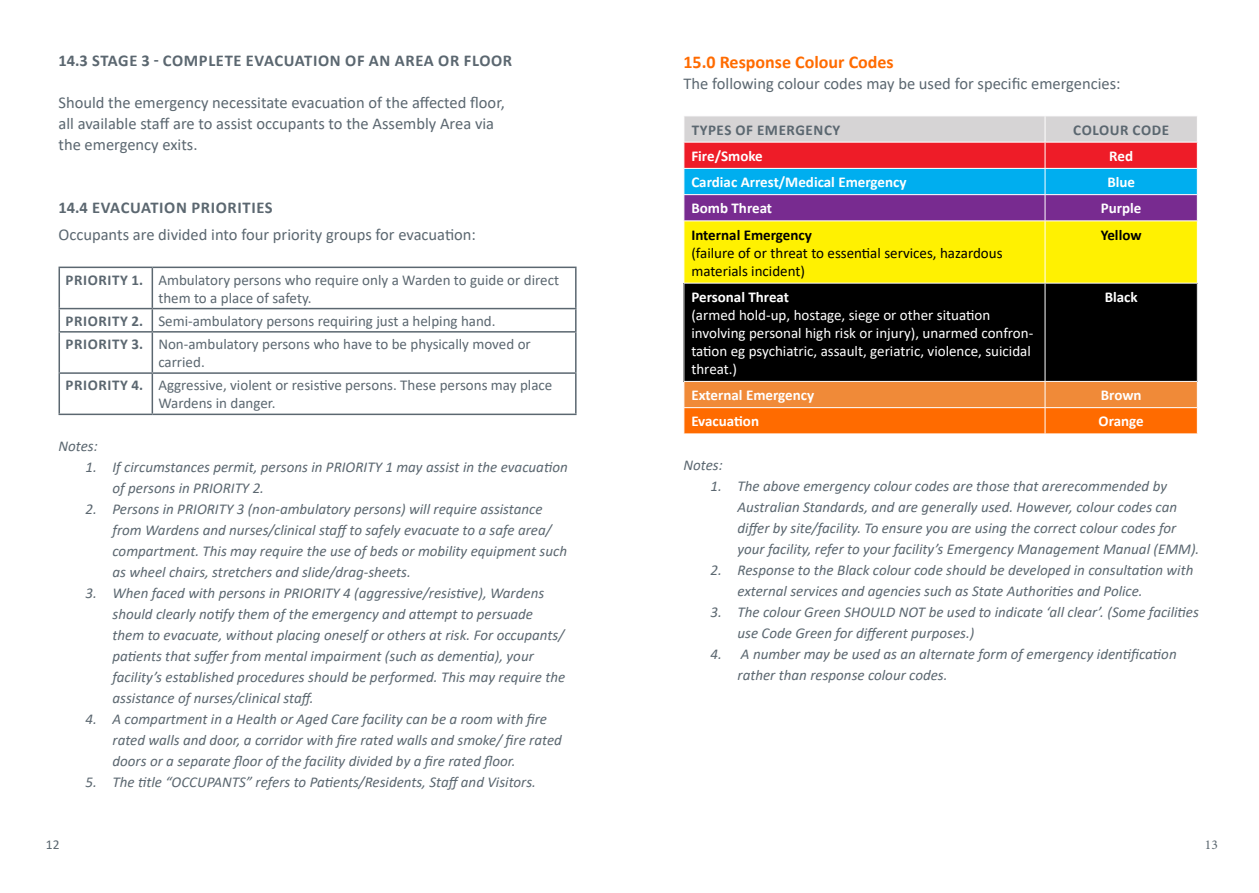
<style>
.page{position:relative;width:1259px;height:893px;background:#fff}
.page>*{position:absolute;margin:0;border:0;box-sizing:border-box;transform-origin:0 0}
.t1{font:700 18px "Calibri";color:#ff6b00}
.t2{font:16.5px "Calibri";color:#5b6770}
.t3{font:700 16.5px "Calibri";letter-spacing:.04em;color:#5b6770}
.t4{font:italic 15px/21px "Calibri";color:#5b6770}
.t5{font:15px/18px "Calibri";color:#5b6770}
.t6{font:15px/18px "Calibri";color:#fff}
.t7{font:700 15px "Calibri";color:#fff}
.t8{font:700 15px "Calibri";letter-spacing:.04em;color:#5b6770}
.t9{font:15px/18px "Calibri";color:#000}
.t10{font:700 15px "Calibri";color:#000}
.t11{font:13.5px "Calibri";color:#5b6770}
.t12{font:13.5px "Minion Pro";color:#5b6770}
</style>
<div class="page">
<hr style="left:58px;top:267px;width:94px;height:1px;background:#5b6770">
<hr style="left:58px;top:268px;width:2px;height:40px;background:#5b6770">
<hr style="left:152px;top:267px;width:424px;height:1px;background:#5b6770">
<hr style="left:152px;top:268px;width:1px;height:40px;background:#5b6770">
<hr style="left:575px;top:268px;width:1px;height:40px;background:#5b6770">
<hr style="left:58px;top:308px;width:94px;height:1px;background:#5b6770">
<hr style="left:58px;top:309px;width:2px;height:22px;background:#5b6770">
<hr style="left:152px;top:308px;width:424px;height:1px;background:#5b6770">
<svg style="left:152px;top:309px;width:1px;height:22px"></svg>
<svg style="left:575px;top:309px;width:1px;height:22px"></svg>
<hr style="left:58px;top:331px;width:94px;height:2px;background:#5b6770">
<hr style="left:58px;top:333px;width:2px;height:39px;background:#5b6770">
<hr style="left:152px;top:331px;width:424px;height:2px;background:#5b6770">
<hr style="left:152px;top:333px;width:1px;height:39px;background:#5b6770">
<hr style="left:575px;top:333px;width:1px;height:39px;background:#5b6770">
<hr style="left:58px;top:372px;width:94px;height:2px;background:#5b6770">
<hr style="left:58px;top:374px;width:2px;height:40px;background:#5b6770">
<hr style="left:152px;top:372px;width:424px;height:2px;background:#5b6770">
<hr style="left:152px;top:374px;width:1px;height:40px;background:#5b6770">
<hr style="left:575px;top:374px;width:1px;height:40px;background:#5b6770">
<hr style="left:58px;top:414px;width:94px;height:1px;background:#5b6770">
<hr style="left:152px;top:414px;width:424px;height:1px;background:#5b6770">
<div style="left:684px;top:283px;width:361px;height:98px;background:#000"></div>
<div style="left:1045px;top:283px;width:152px;height:98px;background:#000"></div>
<svg style="left:683px;top:116px;width:515px;height:167px;background:#bba468"></svg>
<hr style="left:683px;top:221px;width:362px;height:1px;background:#fff">
<hr style="left:683px;top:221px;width:1px;height:62px;background:#fff">
<hr style="left:1045px;top:221px;width:152px;height:1px;background:#fff">
<hr style="left:1044px;top:221px;width:1px;height:62px;background:#fff">
<hr style="left:1197px;top:221px;width:1px;height:62px;background:#fff">
<hr style="left:683px;top:283px;width:362px;height:1px;background:#fff">
<hr style="left:1045px;top:283px;width:152px;height:1px;background:#fff">
<hr style="left:1044px;top:284px;width:1px;height:97px;background:#fff">
<svg style="left:683px;top:381px;width:515px;height:53px;background:#f78128"></svg>
<p class="t3" style="left:58px;top:48px;width:455px">14.3 STAGE 3 - COMPLETE EVACUATION OF AN AREA OR FLOOR</p>
<p class="t2" style="left:58px;top:91px;width:448px">Should the emergency necessitate evacuation of the affected floor,</p>
<p class="t2" style="left:58px;top:112px;width:437px">all available staff are to assist occupants to the Assembly Area via</p>
<p class="t2" style="left:58px;top:133px;width:140px">the emergency exits.</p>
<p class="t3" style="left:58px;top:195px;width:216px">14.4 EVACUATION PRIORITIES</p>
<p class="t2" style="left:58px;top:223px;width:419px">Occupants are divided into four priority groups for evacuation:</p>
<p class="t8" style="left:66px;top:269px;width:79px">PRIORITY 1.</p>
<p class="t5" style="left:158px;top:270px;width:402px">Ambulatory persons who require only a Warden to guide or direct them to a place of safety.</p>
<p class="t8" style="left:66px;top:310px;width:79px">PRIORITY 2.</p>
<p class="t5" style="left:158px;top:311px;width:339px">Semi-ambulatory persons requiring just a helping hand.</p>
<p class="t8" style="left:66px;top:333px;width:79px">PRIORITY 3.</p>
<p class="t5" style="left:158px;top:335px;width:374px">Non-ambulatory persons who have to be physically moved or carried.</p>
<p class="t8" style="left:66px;top:375px;width:79px">PRIORITY 4.</p>
<p class="t5" style="left:158px;top:376px;width:395px">Aggressive, violent or resistive persons. These persons may place<br>Wardens in danger.</p>
<p class="t4" style="left:58px;top:435px;width:41px">Notes:</p>
<p class="t4" style="left:112px;top:456px;width:457px;text-indent:-27px">1. If circumstances permit, persons in PRIORITY 1 may assist in the evacuation of persons in PRIORITY 2.</p>
<p class="t4" style="left:112px;top:498px;width:456px;text-indent:-27px">2. Persons in PRIORITY 3 (non-ambulatory persons) will require assistance from Wardens and nurses/clinical staff to safely evacuate to a safe area/ compartment. This may require the use of beds or mobility equipment such as wheel chairs, stretchers and slide/drag-sheets.</p>
<p class="t4" style="left:112px;top:582px;width:454px;text-indent:-27px">3. When faced with persons in PRIORITY 4 (aggressive/resistive), Wardens should clearly notify them of the emergency and attempt to persuade them to evacuate, without placing oneself or others at risk. For occupants/ patients that suffer from mental impairment (such as dementia), your facility’s established procedures should be performed. This may require the assistance of nurses/clinical staff.</p>
<p class="t4" style="left:112px;top:708px;width:451px;text-indent:-27px">4. A compartment in a Health or Aged Care facility can be a room with fire rated walls and door, a corridor with fire rated walls and smoke/ fire rated doors or a separate floor of the facility divided by a fire rated floor.</p>
<p class="t4" style="left:86px;top:771px;width:452px">5. The title “OCCUPANTS” refers to Patients/Residents, Staff and Visitors.</p>
<p class="t1" style="left:683px;top:49px;width:212px">15.0 Response Colour Codes</p>
<p class="t2" style="left:683px;top:72px;width:438px">The following colour codes may be used for specific emergencies:</p>
<p class="t8" style="left:691px;top:119px;width:150px">TYPES OF EMERGENCY</p>
<p class="t8" style="left:1073px;top:119px;width:97px">COLOUR CODE</p>
<p class="t7" style="left:691px;top:145px;width:73px">Fire/Smoke</p>
<p class="t7" style="left:1109px;top:145px;width:25px">Red</p>
<p class="t7" style="left:691px;top:172px;width:217px">Cardiac Arrest/Medical Emergency</p>
<p class="t7" style="left:1107px;top:172px;width:29px">Blue</p>
<p class="t7" style="left:691px;top:198px;width:82px">Bomb Threat</p>
<p class="t7" style="left:1101px;top:198px;width:42px">Purple</p>
<p class="t10" style="left:691px;top:224px;width:122px">Internal Emergency</p>
<p class="t9" style="left:691px;top:243px;width:313px">(failure of or threat to essential services, hazardous materials incident)</p>
<p class="t10" style="left:1100px;top:224px;width:42px">Yellow</p>
<p class="t7" style="left:691px;top:286px;width:99px">Personal Threat</p>
<p class="t6" style="left:691px;top:306px;width:343px">(armed hold-up, hostage, siege or other situation involving personal high risk or injury), unarmed confron&shy;tation eg psychiatric, assault, geriatric, violence, suicidal threat.)</p>
<p class="t7" style="left:1104px;top:286px;width:34px">Black</p>
<p class="t7" style="left:691px;top:385px;width:124px">External Emergency</p>
<p class="t7" style="left:1100px;top:385px;width:42px">Brown</p>
<p class="t7" style="left:691px;top:411px;width:69px">Evacuation</p>
<p class="t7" style="left:1098px;top:411px;width:47px">Orange</p>
<p class="t4" style="left:683px;top:454px;width:41px">Notes:</p>
<p class="t4" style="left:737px;top:475px;width:463px;text-indent:-27px">1. The above emergency colour codes are those that arerecommended by Australian Standards, and are generally used. However, colour codes can differ by site/facility. To ensure you are using the correct colour codes for your facility, refer to your facility’s Emergency Management Manual (EMM).</p>
<p class="t4" style="left:737px;top:559px;width:457px;text-indent:-27px">2. Response to the Black colour code should be developed in consultation with external services and agencies such as State Authorities and Police.</p>
<p class="t4" style="left:737px;top:601px;width:463px;text-indent:-27px">3. The colour Green SHOULD NOT be used to indicate ‘all clear’. (Some facilities use Code Green for different purposes.)</p>
<p class="t4" style="left:737px;top:643px;width:441px;text-indent:-27px">4. A number may be used as an alternate form of emergency identification rather than response colour codes.</p>
<p class="t11" style="left:46px;top:835px;width:15px">12</p>
<p class="t12" style="left:1205px;top:835px;width:14px">13</p>
</div>
